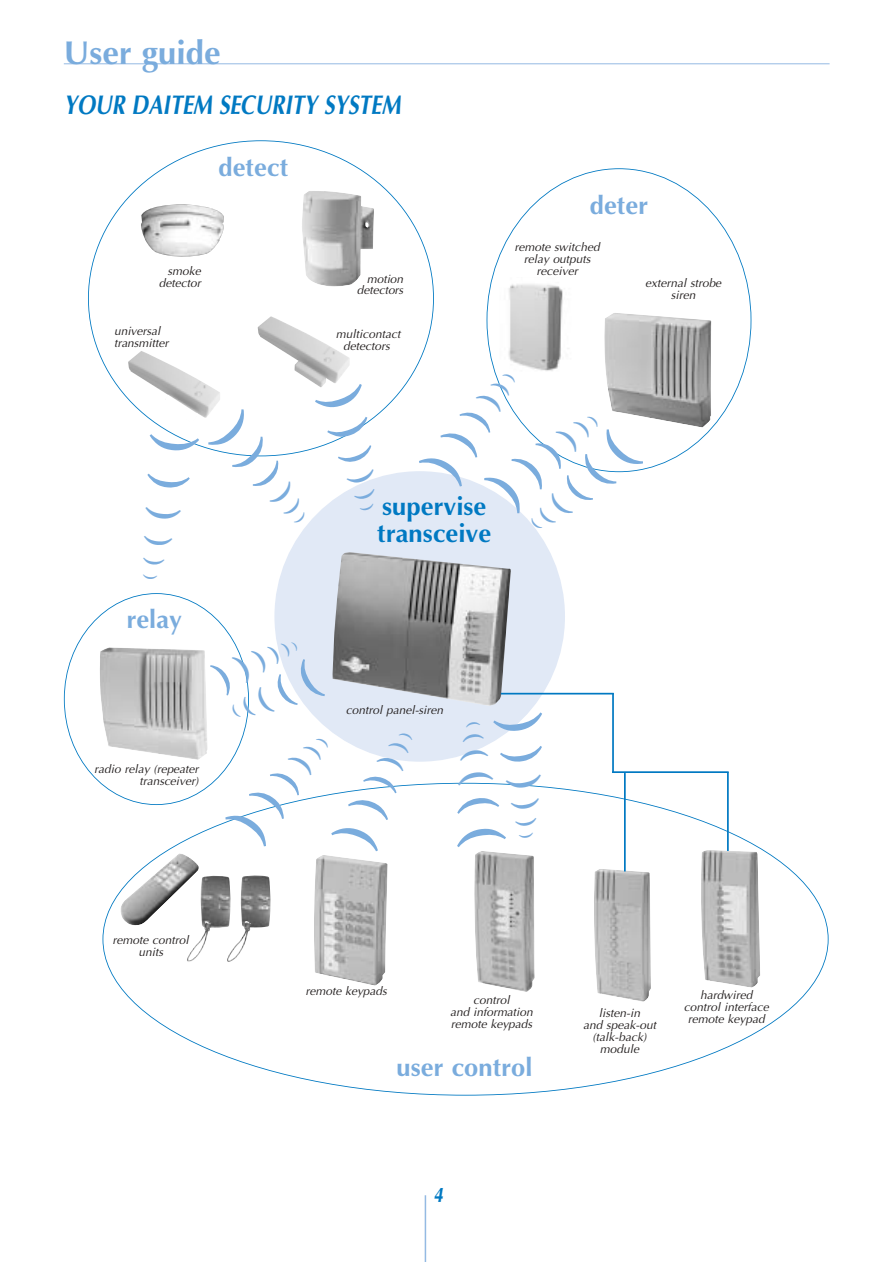
<style>
.page{position:relative;width:893px;height:1262px;background:#fff}
.page>*{position:absolute;margin:0;border:0;box-sizing:border-box;transform-origin:0 0}
.t1{font:700 59.7px "Optima";color:#7aacdd}
.t2{font:700 51.15px "Optima";color:#7aacdd}
.t3{font:700 42px "Optima";color:#7aacdd}
.t4{font:700 33px "Optima";color:#7aacdd}
.t5{font:italic 700 27px "Optima";color:#0079c2;scale:.8 1}
.t6{font:700 25.65px "Optima";color:#7aacdd}
.t7{font:700 25.65px/27.3px "Optima";color:#0079c2}
.t8{font:italic 700 21px "Optima";color:#0079c2;scale:.8 1}
.t9{font:italic 12px/12px "Optima";color:#231f1f;text-align:center}
.s1{font-size:51.15px}
.s2{font-size:42.75px}
.s3{font-size:34.2px}
.s4{font-size:25.65px}
.s5{font-size:17.1px}
.s6{font-size:51.3px}
.s7{font-size:36px}
.s8{font-size:30px}
.s9{font-size:24px}
.s10{font-size:18px}
.s11{font-size:12px}
</style>
<div class="page">
<hr style="left:424px;top:1195px;width:2px;height:66px;background:#94bae3">
<hr style="left:64px;top:63px;width:765px;height:1px;background:#94bae3">
<img style="left:187px;top:875px;width:39px;height:87px">
<img style="left:508px;top:284px;width:55px;height:87px">
<img style="left:604px;top:313px;width:107px;height:114px">
<img style="left:314px;top:855px;width:73px;height:130px">
<img style="left:594px;top:869px;width:57px;height:132px">
<img style="left:701px;top:850px;width:59px;height:137px">
<img style="left:302px;top:191px;width:72px;height:95px">
<img style="left:141px;top:204px;width:83px;height:53px">
<img style="left:474px;top:851px;width:60px;height:141px">
<div style="left:274px;top:471px;width:291px;height:290px;background:#e1e9f6;border-radius:50%"></div>
<img style="left:332px;top:552px;width:179px;height:154px">
<img style="left:119px;top:853px;width:80px;height:72px">
<hr style="left:612px;top:693px;width:2px;height:79px;background:#0079c2">
<hr style="left:612px;top:771px;width:116px;height:2px;background:#0079c2">
<hr style="left:727px;top:772px;width:1px;height:79px;background:#0079c2">
<hr style="left:624px;top:773px;width:1px;height:98px;background:#0079c2">
<hr style="left:501px;top:693px;width:112px;height:1px;background:#0079c2">
<img style="left:100px;top:647px;width:108px;height:113px">
<img style="left:128px;top:351px;width:92px;height:71px">
<svg style="left:161px;top:394px;width:37px;height:28px"></svg>
<img style="left:257px;top:316px;width:93px;height:71px">
<img style="left:226px;top:875px;width:45px;height:87px">
<svg style="left:484px;top:486px;width:52px;height:43px"></svg>
<h3 class="t4" style="left:64px;top:39px;width:158px">User guide</h3>
<h3 class="t5" style="left:64px;top:93px;width:422px">YOUR DAITEM SECURITY SYSTEM</h3>
<h3 class="t6" style="left:218px;top:157px;width:71px">detect</h3>
<p class="t9" style="left:159px;top:266px;width:43px;text-align:right">smoke detector</p>
<p class="t9" style="left:114px;top:326px;width:56px;text-align:left">universal transmitter</p>
<p class="t9" style="left:357px;top:274px;width:48px;text-align:right">motion detectors</p>
<p class="t9" style="left:336px;top:329px;width:66px">multicontact detectors</p>
<h3 class="t6" style="left:589px;top:194px;width:60px">deter</h3>
<p class="t9" style="left:514px;top:242px;width:87px">remote switched relay outputs receiver</p>
<p class="t9" style="left:645px;top:278px;width:78px">external strobe siren</p>
<h1 class="t1" style="left:203px;top:436px;width:149px;rotate:95deg">)<span class="s1">)</span><span class="s2">)</span><span class="s3">)</span><span class="s4">)</span><span class="s5">)</span></h1>
<h1 class="t1" style="left:414px;top:462px;width:126px;rotate:-60deg">)<span class="s1">)</span><span class="s2">)</span><span class="s3">)</span><span class="s4">)</span><span class="s5">)</span></h1>
<h1 class="t1" style="left:363px;top:380px;width:126px;rotate:70deg">)<span class="s6">)</span><span class="s2">)</span><span class="s3">)</span><span class="s4">)</span><span class="s5">)</span></h1>
<h1 class="t1" style="left:243px;top:404px;width:126px;rotate:45deg">)<span class="s1">)</span><span class="s2">)</span><span class="s3">)</span><span class="s4">)</span><span class="s5">)</span></h1>
<h2 class="t2" style="left:507px;top:459px;width:92px;rotate:-45deg">)<span class="s2">)</span><span class="s3">)</span><span class="s4">)</span><span class="s5">)</span></h2>
<h1 class="t1" style="left:647px;top:463px;width:114px;rotate:133deg">)<span class="s1">)</span><span class="s2">)</span><span class="s3">)</span><span class="s4">)</span></h1>
<h3 class="t7" style="left:377px;top:495px;width:115px">supervise transceive</h3>
<h3 class="t6" style="left:126px;top:609px;width:57px">relay</h3>
<p class="t9" style="left:94px;top:764px;width:106px;text-align:right">radio relay (repeater transceiver)</p>
<h3 class="t3" style="left:207px;top:664px;width:89px;rotate:-30deg">)<span class="s7">)</span><span class="s8">)</span><span class="s9">)</span><span class="s10">)</span><span class="s11">)</span></h3>
<h2 class="t2" style="left:328px;top:697px;width:92px;rotate:150deg">)<span class="s2">)</span><span class="s3">)</span><span class="s4">)</span><span class="s5">)</span></h2>
<p class="t9" style="left:346px;top:705px;width:99px">control panel-siren</p>
<h1 class="t1" style="left:544px;top:709px;width:126px;rotate:80deg">)<span class="s6">)</span><span class="s2">)</span><span class="s3">)</span><span class="s4">)</span><span class="s5">)</span></h1>
<h1 class="t1" style="left:221px;top:818px;width:126px;rotate:-55deg">)<span class="s1">)</span><span class="s2">)</span><span class="s3">)</span><span class="s4">)</span><span class="s5">)</span></h1>
<h1 class="t1" style="left:327px;top:835px;width:126px;rotate:-70deg">)<span class="s6">)</span><span class="s2">)</span><span class="s3">)</span><span class="s4">)</span><span class="s5">)</span></h1>
<h1 class="t1" style="left:454px;top:850px;width:126px;rotate:-100deg">)<span class="s1">)</span><span class="s2">)</span><span class="s3">)</span><span class="s4">)</span><span class="s5">)</span></h1>
<p class="t9" style="left:113px;top:934px;width:78px">remote control units</p>
<p class="t9" style="left:305px;top:986px;width:83px">remote keypads</p>
<p class="t9" style="left:450px;top:995px;width:84px">control<br>and information remote keypads</p>
<p class="t9" style="left:684px;top:990px;width:86px">hardwired control interface remote keypad</p>
<p class="t9" style="left:583px;top:1008px;width:75px">listen-in<br>and speak-out (talk-back) module</p>
<h3 class="t6" style="left:396px;top:1057px;width:137px">user control</h3>
<h3 class="t8" style="left:433px;top:1186px;width:13px">4</h3>
</div>
